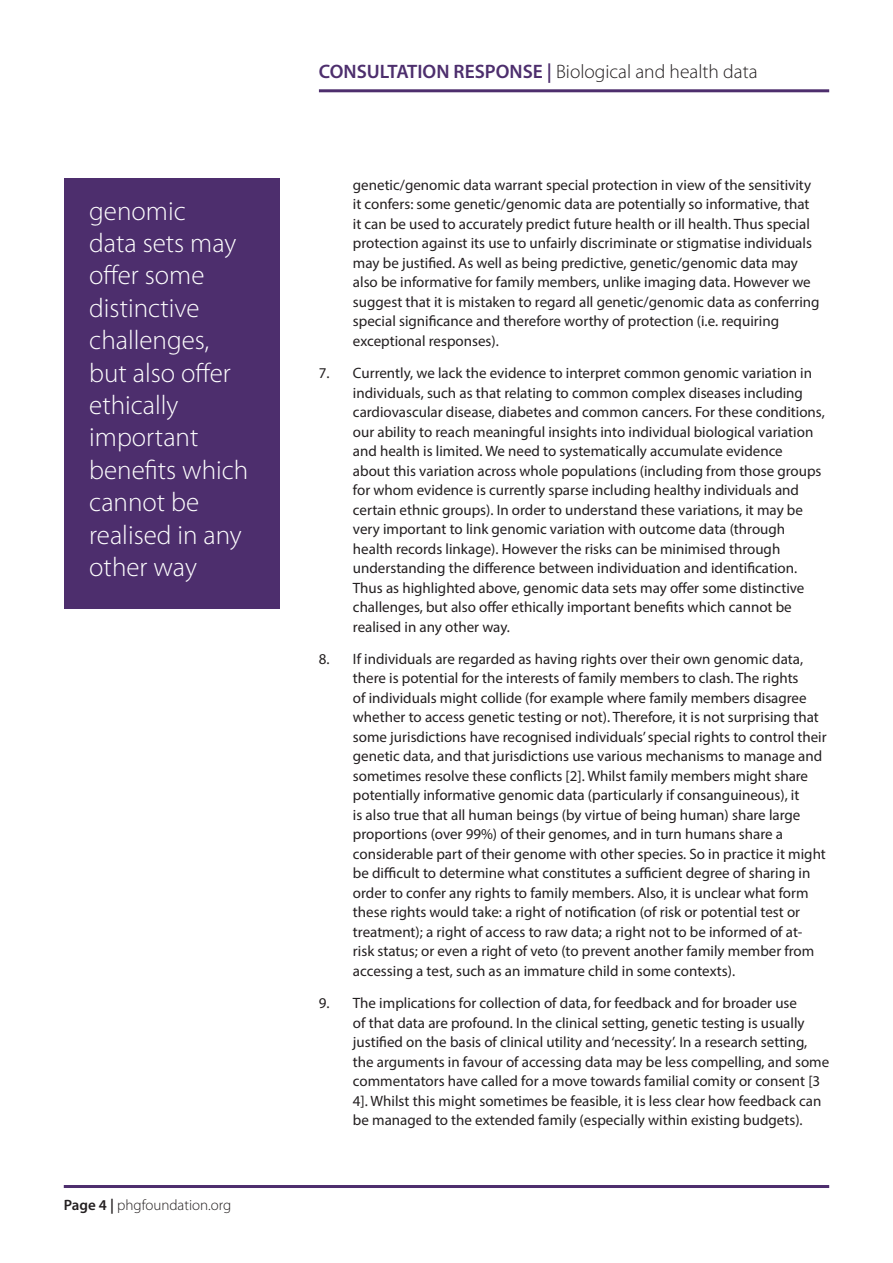
<style>
.page{position:relative;width:893px;height:1263px;background:#fff}
.page>*{position:absolute;margin:0;border:0;box-sizing:border-box;transform-origin:0 0}
.Main_Text_List_numbe{font:300 27px/32.4px "Myriad Pro";color:#fff}
.t1{font:300 19.5px "Myriad Pro";color:#231f20}
.t2{font:15px/19.5px "Myriad Pro";color:#231f20}
.t3{font:300 15px "Myriad Pro";color:#231f20}
.s1{font-weight:600}
.s2{font-weight:600;color:#4d2e6d}
</style>
<div class="page">
<hr style="left:64px;top:1185px;width:765px;height:3px;background:#4d2e6d">
<hr style="left:319px;top:89px;width:510px;height:3px;background:#4d2e6d">
<div style="left:64px;top:179px;width:215px;height:430px;background:#4d2e6d"></div>
<p class="Main_Text_List_numbe" style="left:89px;top:195px;width:161px">genomic<br>data sets may offer some distinctive challenges, but also offer ethically important benefits which cannot be realised in any other way</p>
<p class="t3" style="left:64px;top:1197px;width:169px"><span class="s1">Page 4 |</span> phgfoundation.org</p>
<h2 class="t1" style="left:319px;top:61px;width:440px"><span class="s2">CONSULTATION RESPONSE |</span> Biological and health data</h2>
<p class="t2" style="left:353px;top:175px;width:468px">genetic/genomic data warrant special protection in view of the sensitivity it confers: some genetic/genomic data are potentially so informative, that it can be used to accurately predict future health or ill health. Thus special protection against its use to unfairly discriminate or stigmatise individuals may be justified. As well as being predictive, genetic/genomic data may also be informative for family members, unlike imaging data. However we suggest that it is mistaken to regard all genetic/genomic data as conferring special significance and therefore worthy of protection (i.e. requiring exceptional responses).</p>
<p class="t2" style="left:353px;top:363px;width:473px;text-indent:-34px">7. Currently, we lack the evidence to interpret common genomic variation in individuals, such as that relating to common complex diseases including cardiovascular disease, diabetes and common cancers. For these conditions, our ability to reach meaningful insights into individual biological variation and health is limited. We need to systematically accumulate evidence<br>about this variation across whole populations (including from those groups for whom evidence is currently sparse including healthy individuals and certain ethnic groups). In order to understand these variations, it may be very important to link genomic variation with outcome data (through health records linkage). However the risks can be minimised through understanding the difference between individuation and identification.<br>Thus as highlighted above, genomic data sets may offer some distinctive challenges, but also offer ethically important benefits which cannot be realised in any other way.</p>
<p class="t2" style="left:353px;top:649px;width:475px;text-indent:-34px">8. If individuals are regarded as having rights over their own genomic data, there is potential for the interests of family members to clash. The rights<br>of individuals might collide (for example where family members disagree whether to access genetic testing or not). Therefore, it is not surprising that some jurisdictions have recognised individuals’ special rights to control their genetic data, and that jurisdictions use various mechanisms to manage and sometimes resolve these conflicts [2]. Whilst family members might share potentially informative genomic data (particularly if consanguineous), it<br>is also true that all human beings (by virtue of being human) share large proportions (over 99%) of their genomes, and in turn humans share a considerable part of their genome with other species. So in practice it might be difficult to determine what constitutes a sufficient degree of sharing in order to confer any rights to family members. Also, it is unclear what form these rights would take: a right of notification (of risk or potential test or treatment); a right of access to raw data; a right not to be informed of at&shy;risk status; or even a right of veto (to prevent another family member from accessing a test, such as an immature child in some contexts).</p>
<p class="t2" style="left:353px;top:993px;width:478px;text-indent:-34px">9. The implications for collection of data, for feedback and for broader use<br>of that data are profound. In the clinical setting, genetic testing is usually justified on the basis of clinical utility and ‘necessity’. In a research setting, the arguments in favour of accessing data may be less compelling, and some commentators have called for a move towards familial comity or consent [3<br>4]. Whilst this might sometimes be feasible, it is less clear how feedback can be managed to the extended family (especially within existing budgets).</p>
</div>
